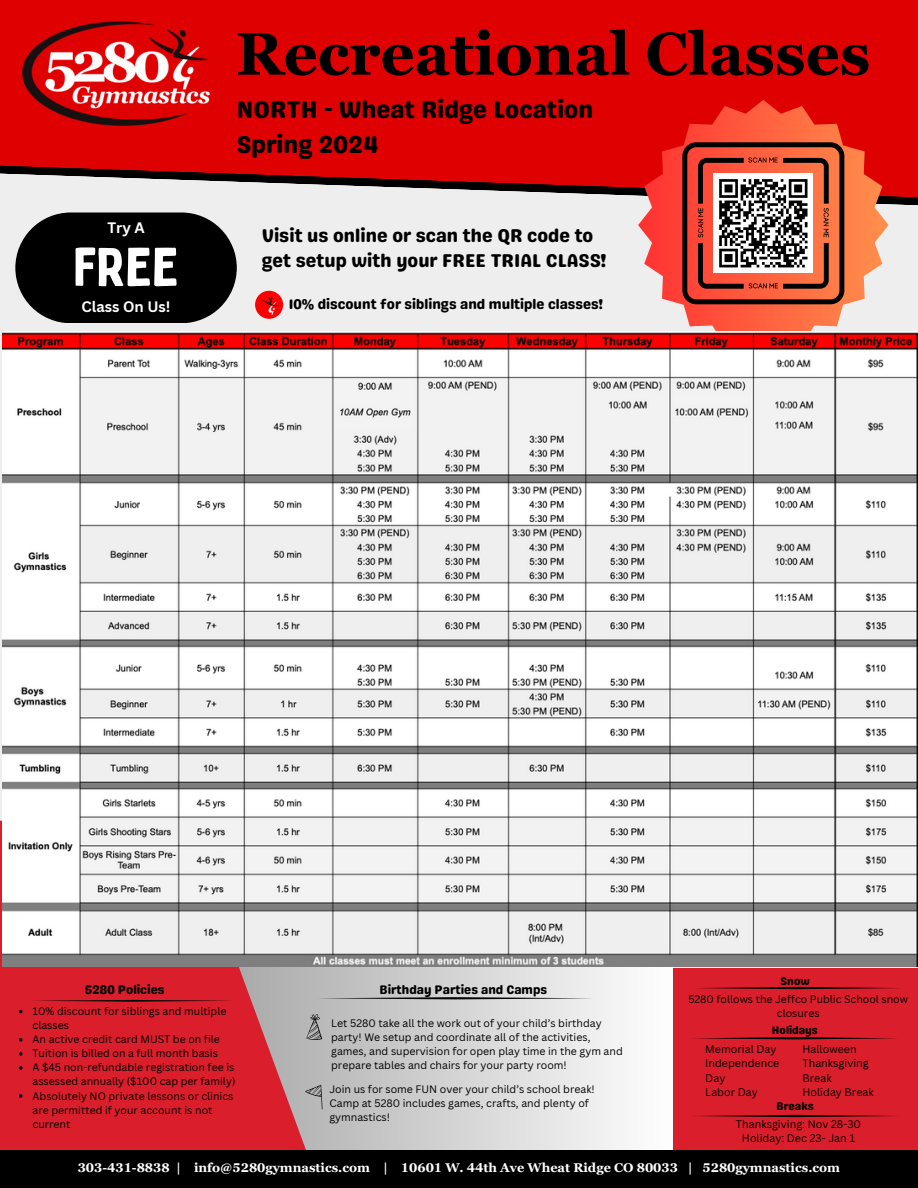
<style>
.page{position:relative;width:918px;height:1188px;background:#eee}
.page>*{position:absolute;margin:0;border:0;box-sizing:border-box;transform-origin:0 0}
.t1{font:700 59.7px "Georgia Pro";color:#000}
.t2{font:53.1px "Bobby Jones";color:#fff}
.t3{font:24.3px "Genty Sans";color:#000}
.t4{font:18.45px/25.7px "Genty Sans";color:#000}
.t5{font:700 14.7px "Canva Sans";color:#fff}
.t6{font:13.95px "Genty Sans";color:#000}
.t7{font:700 12.6px "Georgia Pro";color:#fff}
.t8{font:12.3px "Genty Sans";color:#000}
.t9{font:10.95px "Genty Sans";color:#000}
.t10{font:10.65px/14.2px "Canva Sans";color:#000}
.t11{font:10.5px/14.1px "Canva Sans";color:#000}
</style>
<div class="page">
<svg style="left:0;top:0;width:918px;height:200px;background:#d71112"></svg>
<img style="left:22px;top:21px;width:188px;height:105px">
<div style="left:0;top:968px;width:918px;height:182px;background:#da1e2b"></div>
<svg style="left:330px;top:967px;width:343px;height:183px;background:#dcdcdc"></svg>
<svg style="left:693px;top:1037px;width:204px;height:2px"></svg>
<svg style="left:694px;top:1115px;width:201px;height:2px"></svg>
<svg style="left:330px;top:997px;width:264px;height:2px"></svg>
<svg style="left:0;top:820px;width:330px;height:330px"></svg>
<svg style="left:19px;top:1010px;width:4px;height:3px"></svg>
<svg style="left:19px;top:1038px;width:4px;height:4px"></svg>
<svg style="left:19px;top:1052px;width:4px;height:4px"></svg>
<svg style="left:19px;top:1066px;width:4px;height:4px"></svg>
<svg style="left:19px;top:1094px;width:4px;height:4px"></svg>
<svg style="left:30px;top:1000px;width:205px;height:2px"></svg>
<div style="left:0;top:1150px;width:918px;height:38px;background:#000"></div>
<div style="left:15px;top:213px;width:222px;height:110px;background:#000;border-radius:55px"></div>
<svg style="left:638px;top:100px;width:251px;height:232px"></svg>
<svg style="left:682px;top:142px;width:162px;height:162px;background:#ae6253"></svg>
<div style="left:255px;top:291px;width:28px;height:28px;background:#f00;border-radius:50%"></div>
<img style="left:259px;top:296px;width:20px;height:19px">
<svg style="left:696px;top:987px;width:205px;height:2px"></svg>
<img style="left:3px;top:332px;width:914px;height:634px">
<p class="t1" style="left:236px;top:20px;width:636px">Recreational Classes</p>
<p class="t3" style="left:237px;top:95px;width:358px">NORTH - Wheat Ridge Location</p>
<h5 class="t5" style="left:107px;top:217px;width:39px">Try A</h5>
<h6 class="t2" style="left:73px;top:233px;width:107px">FREE</h6>
<p class="t5" style="left:82px;top:296px;width:90px">Class On Us!</p>
<p class="t3" style="left:237px;top:130px;width:143px">Spring 2024</p>
<p class="t4" style="left:262px;top:222px;width:346px">Visit us online or scan the QR code to get setup with your FREE TRIAL CLASS!</p>
<p class="t6" style="left:289px;top:296px;width:316px">10% discount for siblings and multiple classes!</p>
<p class="t8" style="left:85px;top:983px;width:81px">5280 Policies</p>
<p class="t11" style="left:33px;top:1004px;width:196px">10% discount for siblings and multiple classes</p>
<h5 class="t11" style="left:33px;top:1032px;width:189px">An active credit card MUST be on file</h5>
<h2 class="t11" style="left:33px;top:1046px;width:187px">Tuition is billed on a full month basis</h2>
<h5 class="t11" style="left:33px;top:1060px;width:204px">A $45 non-refundable registration fee is assessed annually ($100 cap per family)</h5>
<h4 class="t11" style="left:33px;top:1088px;width:203px">Absolutely NO private lessons or clinics are permitted if your account is not current</h4>
<h3 class="t8" style="left:380px;top:983px;width:169px">Birthday Parties and Camps</h3>
<h3 class="t11" style="left:331px;top:1016px;width:293px">Let 5280 take all the work out of your child’s birthday party! We setup and coordinate all of the activities, games, and supervision for open play time in the gym and prepare tables and chairs for your party room!</h3>
<p class="t11" style="left:329px;top:1082px;width:267px">Join us for some FUN over your child’s school break!<br>Camp at 5280 includes games, crafts, and plenty of gymnastics!</p>
<h1 class="t9" style="left:781px;top:975px;width:31px">Snow</h1>
<p class="t11" style="left:688px;top:992px;width:221px;text-align:center">5280 follows the Jeffco Public School snow closures</p>
<p class="t10" style="left:705px;top:1042px;width:73px">Memorial Day</p>
<p class="t10" style="left:705px;top:1056px;width:76px">Independence<br>Day</p>
<h6 class="t10" style="left:705px;top:1085px;width:54px">Labor Day</h6>
<p class="t9" style="left:772px;top:1023px;width:47px">Holidays</p>
<p class="t10" style="left:803px;top:1042px;width:56px">Halloween</p>
<p class="t10" style="left:803px;top:1056px;width:68px">Thanksgiving<br>Break</p>
<p class="t10" style="left:803px;top:1085px;width:73px">Holiday Break</p>
<p class="t9" style="left:777px;top:1100px;width:39px">Breaks</p>
<p class="t10" style="left:736px;top:1116px;width:127px">Thanksgiving: Nov 28-30</p>
<p class="t10" style="left:742px;top:1130px;width:115px">Holiday: Dec 23- Jan 1</p>
<p class="t7" style="left:78px;top:1161px;width:764px">303-431-8838 | info@5280gymnastics.com | 10601 W. 44th Ave Wheat Ridge CO 80033 | 5280gymnastics.com</p>
</div>
